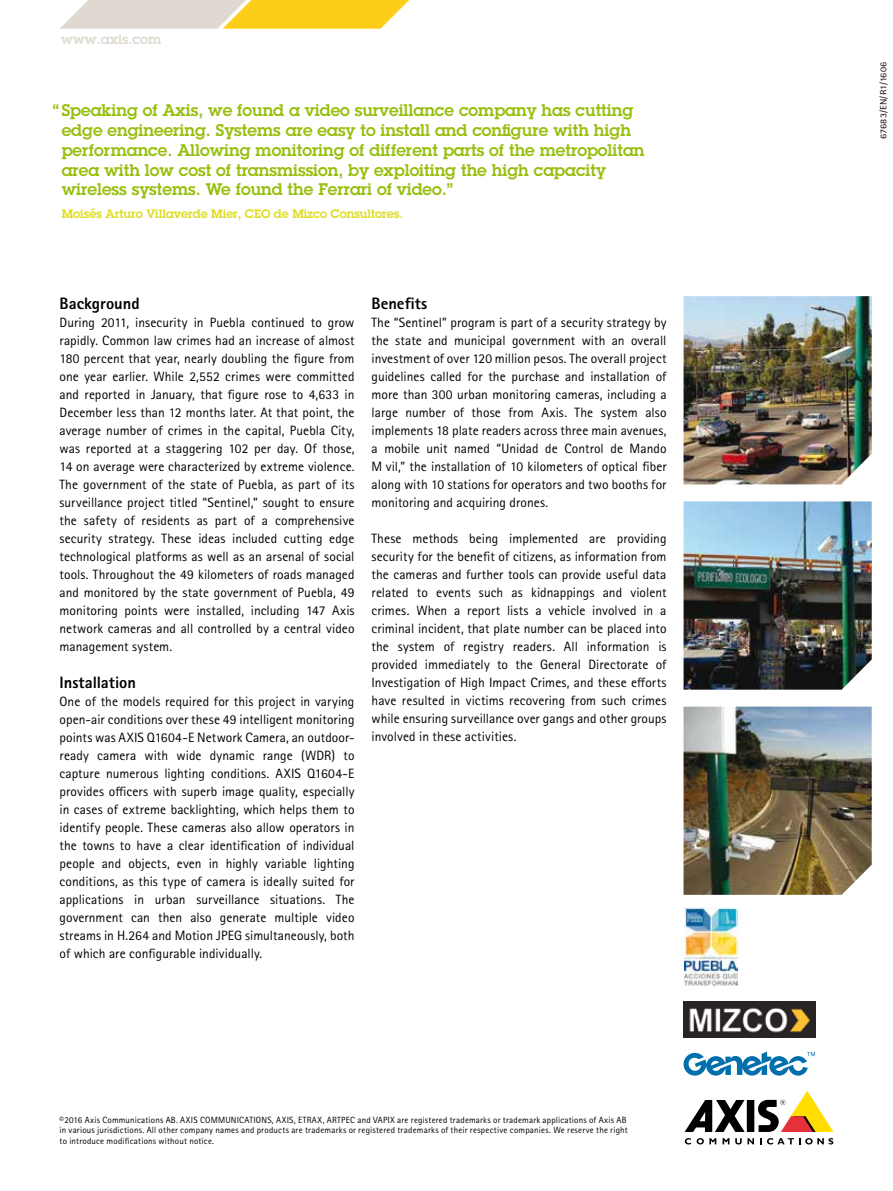
<style>
.page{position:relative;width:893px;height:1191px;background:#fff}
.page>*{position:absolute;margin:0;border:0;box-sizing:border-box;transform-origin:0 0}
.t1{font:600 16.5px/19.8px "Lubalin Graph ECG";color:#97bf0d}
.t2{font:800 16.5px "Rotis Sans Serif Pro";color:#000}
.t3{font:13.5px/18px "Rotis Sans Serif Pro";letter-spacing:.005em;color:#000;text-align:justify}
.t4{font:600 13.5px "Lubalin Graph ECG";color:#dfd9d1}
.t5{font:600 12px "Lubalin Graph ECG";color:#dedc1e}
.t6{font:9px/10.8px "Rotis Sans Serif Pro";letter-spacing:.02em;color:#000}
.t7{font:9px "Rotis Sans Serif Pro";letter-spacing:.02em;color:#000;scale:1.12 1}
</style>
<div class="page">
<div style="left:747px;top:1100px;width:7px;height:32px;background:#000"></div>
<svg style="left:685px;top:1100px;width:60px;height:32px"></svg>
<svg style="left:758px;top:1091px;width:75px;height:41px"></svg>
<svg style="left:685px;top:1138px;width:6px;height:6px"></svg>
<svg style="left:697px;top:1138px;width:19px;height:6px"></svg>
<svg style="left:723px;top:1138px;width:6px;height:6px"></svg>
<svg style="left:735px;top:1138px;width:19px;height:6px"></svg>
<svg style="left:760px;top:1138px;width:73px;height:6px"></svg>
<img style="left:684px;top:296px;width:188px;height:188px">
<img style="left:684px;top:501px;width:188px;height:188px">
<img style="left:684px;top:907px;width:54px;height:79px">
<svg style="left:60px;top:0;width:349px;height:29px;background:#f0d783"></svg>
<img style="left:684px;top:706px;width:188px;height:189px">
<img style="left:684px;top:1001px;width:131px;height:36px">
<svg style="left:684px;top:1051px;width:131px;height:24px"></svg>
<p class="t4" style="left:61px;top:30px;width:102px">www.axis.com</p>
<p class="t1" style="left:62px;top:101px;width:584px;text-indent:-9px">“ Speaking of Axis, we found a video surveillance company has cutting edge engineering. Systems are easy to install and configure with high performance. Allowing monitoring of different parts of the metropolitan area with low cost of transmission, by exploiting the high capacity wireless systems. We found the Ferrari of video.”</p>
<p class="t5" style="left:62px;top:206px;width:343px">Moisés Arturo Villaverde Mier, CEO de Mizco Consultores.</p>
<p class="t2" style="left:60px;top:293px;width:82px">Background</p>
<p class="t3" style="left:60px;top:314px;width:297px">During 2011, insecurity in Puebla continued to grow rapidly. Common law crimes had an increase of almost 180 percent that year, nearly doubling the figure from one year earlier. While 2,552 crimes were committed and reported in January, that figure rose to 4,633 in December less than 12 months later. At that point, the average number of crimes in the capital, Puebla City, was reported at a staggering 102 per day. Of those, 14 on average were characterized by extreme violence.<br>The government of the state of Puebla, as part of its surveillance project titled “Sentinel,” sought to ensure the safety of residents as part of a comprehensive security strategy. These ideas included cutting edge technological platforms as well as an arsenal of social tools. Throughout the 49 kilometers of roads managed and monitored by the state government of Puebla, 49 monitoring points were installed, including 147 Axis network cameras and all controlled by a central video management system.</p>
<p class="t2" style="left:60px;top:671px;width:78px">Installation</p>
<p class="t3" style="left:60px;top:692px;width:297px">One of the models required for this project in varying open-air conditions over these 49 intelligent monitoring points was AXIS Q1604-E Network Camera, an outdoor&shy;ready camera with wide dynamic range (WDR) to capture numerous lighting conditions. AXIS Q1604-E provides officers with superb image quality, especially in cases of extreme backlighting, which helps them to identify people. These cameras also allow operators in the towns to have a clear identification of individual people and objects, even in highly variable lighting conditions, as this type of camera is ideally suited for applications in urban surveillance situations. The government can then also generate multiple video streams in H.264 and Motion JPEG simultaneously, both of which are configurable individually.</p>
<p class="t2" style="left:372px;top:293px;width:57px">Benefits</p>
<p class="t3" style="left:372px;top:314px;width:297px">The “Sentinel” program is part of a security strategy by the state and municipal government with an overall investment of over 120 million pesos. The overall project guidelines called for the purchase and installation of more than 300 urban monitoring cameras, including a large number of those from Axis. The system also implements 18 plate readers across three main avenues, a mobile unit named “Unidad de Control de Mando Mόvil,” the installation of 10 kilometers of optical fiber along with 10 stations for operators and two booths for monitoring and acquiring drones.</p>
<p class="t3" style="left:372px;top:530px;width:297px">These methods being implemented are providing security for the benefit of citizens, as information from the cameras and further tools can provide useful data related to events such as kidnappings and violent crimes. When a report lists a vehicle involved in a criminal incident, that plate number can be placed into the system of registry readers. All information is provided immediately to the General Directorate of Investigation of High Impact Crimes, and these efforts have resulted in victims recovering from such crimes while ensuring surveillance over gangs and other groups involved in these activities.</p>
<p class="t6" style="left:60px;top:1114px;width:570px">©2016 Axis Communications AB. AXIS COMMUNICATIONS, AXIS, ETRAX, ARTPEC and VAPIX are registered trademarks or trademark applications of Axis AB in various jurisdictions. All other company names and products are trademarks or registered trademarks of their respective companies. We reserve the right to introduce modifications without notice.</p>
<p class="t7" style="left:878px;top:139px;width:71px;rotate:-90deg">67683/EN/R1/1606</p>
</div>
